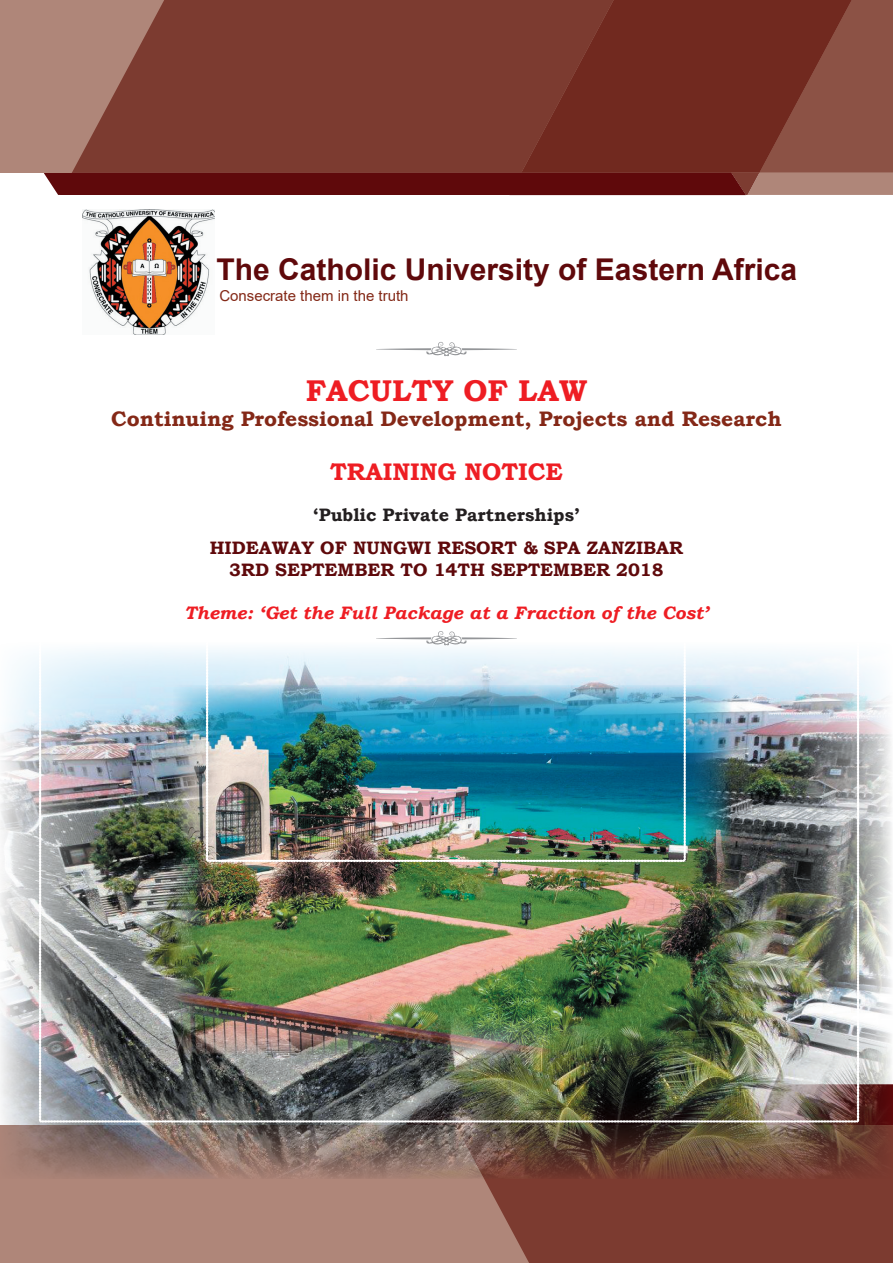
<style>
.page{position:relative;width:893px;height:1263px;background:#fff}
.page>*{position:absolute;margin:0;border:0;box-sizing:border-box;transform-origin:0 0}
.t1{font:700 30px "Arial";color:#5f090b}
.t2{font:700 30px "Bookman Old Style";color:#ee1d23}
.t3{font:700 24px "Bookman Old Style";color:#ee1d23}
.t4{font:700 21px "Bookman Old Style";color:#842817}
.t5{font:700 18px/21.6px "Bookman Old Style";color:#5f090b;text-align:center}
.t6{font:italic 700 18px "Bookman Old Style";color:#ee1d23}
.t7{font:700 18px "Bookman Old Style";color:#231f20}
.t8{font:15px "Arial";color:#832816}
</style>
<div class="page">
<div style="left:1px;top:0;width:892px;height:172px;background:#af8679"></div>
<svg style="left:60px;top:0;width:833px;height:195px;background:#7f3e35"></svg>
<svg style="left:521px;top:0;width:331px;height:172px;background:#763126"></svg>
<div style="left:1px;top:1125px;width:892px;height:138px;background:#af8679"></div>
<div style="left:484px;top:1179px;width:409px;height:84px;background:#7c3b30"></div>
<img style="left:0;top:657px;width:893px;height:522px">
<img style="left:83px;top:209px;width:131px;height:125px">
<svg style="left:376px;top:342px;width:141px;height:14px"></svg>
<img style="left:39px;top:631px;width:854px;height:494px">
<h1 class="t1" style="left:216px;top:248px;width:582px">The Catholic University of Eastern Africa</h1>
<p class="t8" style="left:219px;top:285px;width:191px">Consecrate them in the truth</p>
<h1 class="t2" style="left:306px;top:369px;width:283px">FACULTY OF LAW</h1>
<p class="t4" style="left:111px;top:404px;width:672px">Continuing Professional Development, Projects and Research</p>
<h2 class="t3" style="left:330px;top:455px;width:234px">TRAINING NOTICE</h2>
<p class="t7" style="left:313px;top:502px;width:268px">‘Public Private Partnerships’</p>
<p class="t5" style="left:210px;top:537px;width:475px">HIDEAWAY OF NUNGWI RESORT &amp; SPA ZANZIBAR<br>3RD SEPTEMBER TO 14TH SEPTEMBER 2018</p>
<p class="t6" style="left:184px;top:600px;width:526px">Theme: ‘Get the Full Package at a Fraction of the Cost’</p>
</div>
